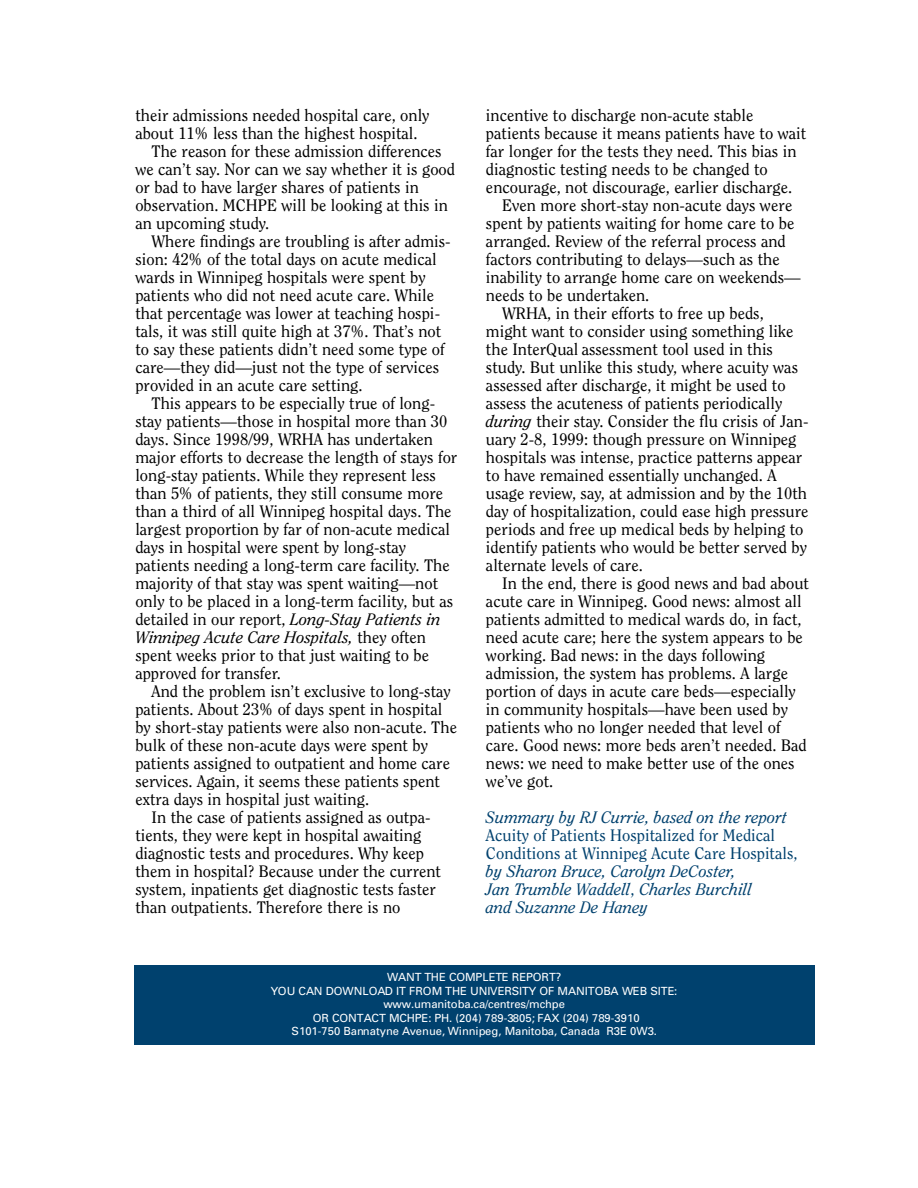
<style>
.page{position:relative;width:918px;height:1188px;background:#fff}
.page>*{position:absolute;margin:0;border:0;box-sizing:border-box;transform-origin:0 0}
.t1{font:16.5px "Clearface";color:#000}
.t2{font:italic 16.5px/18px "Clearface";color:#00416e}
.t3{font:16.5px/18px "Clearface";color:#00416e}
.t4{font:italic 16.5px "Clearface";color:#000}
.t5{font:11.25px/13.5px "Univers";color:#fff;text-align:center}
.s1{font-style:italic}
.s2{font-style:normal}
</style>
<div class="page">
<div style="left:134px;top:966px;width:680px;height:79px;background:#00416e"></div>
<p class="t1" style="left:135px;top:108px;width:296px">their admissions needed hospital care, only</p>
<p class="t1" style="left:135px;top:126px;width:284px">about 11% less than the highest hospital.</p>
<p class="t1" style="left:152px;top:144px;width:292px">The reason for these admission differences</p>
<p class="t1" style="left:135px;top:162px;width:321px">we can’t say. Nor can we say whether it is good</p>
<p class="t1" style="left:135px;top:180px;width:285px">or bad to have larger shares of patients in</p>
<p class="t1" style="left:135px;top:198px;width:314px">observation. MCHPE will be looking at this in</p>
<p class="t1" style="left:135px;top:216px;width:136px">an upcoming study.</p>
<p class="t1" style="left:152px;top:234px;width:301px">Where findings are troubling is after admis-</p>
<p class="t1" style="left:135px;top:252px;width:303px">sion: 42% of the total days on acute medical</p>
<p class="t1" style="left:135px;top:270px;width:292px">wards in Winnipeg hospitals were spent by</p>
<p class="t1" style="left:135px;top:288px;width:300px">patients who did not need acute care. While</p>
<p class="t1" style="left:135px;top:306px;width:307px">that percentage was lower at teaching hospi-</p>
<p class="t1" style="left:135px;top:324px;width:308px">tals, it was still quite high at 37%. That’s not</p>
<p class="t1" style="left:135px;top:342px;width:311px">to say these patients didn’t need some type of</p>
<p class="t1" style="left:135px;top:360px;width:305px">care—they did—just not the type of services</p>
<p class="t1" style="left:135px;top:378px;width:229px">provided in an acute care setting.</p>
<p class="t1" style="left:152px;top:396px;width:285px">This appears to be especially true of long-</p>
<p class="t1" style="left:135px;top:414px;width:314px">stay patients—those in hospital more than 30</p>
<p class="t1" style="left:135px;top:432px;width:299px">days. Since 1998/99, WRHA has undertaken</p>
<p class="t1" style="left:135px;top:450px;width:324px">major efforts to decrease the length of stays for</p>
<p class="t1" style="left:135px;top:468px;width:302px">long-stay patients. While they represent less</p>
<p class="t1" style="left:135px;top:486px;width:309px">than 5% of patients, they still consume more</p>
<p class="t1" style="left:135px;top:504px;width:318px">than a third of all Winnipeg hospital days. The</p>
<p class="t1" style="left:135px;top:522px;width:316px">largest proportion by far of non-acute medical</p>
<p class="t1" style="left:135px;top:540px;width:272px">days in hospital were spent by long-stay</p>
<p class="t1" style="left:135px;top:558px;width:316px">patients needing a long-term care facility. The</p>
<p class="t1" style="left:135px;top:576px;width:304px">majority of that stay was spent waiting—not</p>
<p class="t1" style="left:135px;top:594px;width:320px">only to be placed in a long-term facility, but as</p>
<p class="t1" style="left:135px;top:612px;width:307px">detailed in our report, <span class="s1">Long-Stay Patients in</span></p>
<p class="t4" style="left:135px;top:630px;width:292px">Winnipeg Acute Care Hospitals, <span class="s2">they often</span></p>
<p class="t1" style="left:135px;top:648px;width:295px">spent weeks prior to that just waiting to be</p>
<p class="t1" style="left:135px;top:666px;width:147px">approved for transfer.</p>
<p class="t1" style="left:152px;top:684px;width:301px">And the problem isn’t exclusive to long-stay</p>
<p class="t1" style="left:135px;top:702px;width:309px">patients. About 23% of days spent in hospital</p>
<p class="t1" style="left:135px;top:720px;width:323px">by short-stay patients were also non-acute. The</p>
<p class="t1" style="left:135px;top:738px;width:294px">bulk of these non-acute days were spent by</p>
<p class="t1" style="left:135px;top:756px;width:316px">patients assigned to outpatient and home care</p>
<p class="t1" style="left:135px;top:774px;width:306px">services. Again, it seems these patients spent</p>
<p class="t1" style="left:135px;top:792px;width:235px">extra days in hospital just waiting.</p>
<p class="t1" style="left:152px;top:810px;width:280px">In the case of patients assigned as outpa-</p>
<p class="t1" style="left:135px;top:828px;width:287px">tients, they were kept in hospital awaiting</p>
<p class="t1" style="left:135px;top:846px;width:290px">diagnostic tests and procedures. Why keep</p>
<p class="t1" style="left:135px;top:864px;width:307px">them in hospital? Because under the current</p>
<p class="t1" style="left:135px;top:882px;width:302px">system, inpatients get diagnostic tests faster</p>
<p class="t1" style="left:135px;top:900px;width:267px">than outpatients. Therefore there is no</p>
<p class="t1" style="left:486px;top:108px;width:269px">incentive to discharge non-acute stable</p>
<p class="t1" style="left:486px;top:126px;width:322px">patients because it means patients have to wait</p>
<p class="t1" style="left:486px;top:144px;width:312px">far longer for the tests they need. This bias in</p>
<p class="t1" style="left:486px;top:162px;width:283px">diagnostic testing needs to be changed to</p>
<p class="t1" style="left:486px;top:180px;width:308px">encourage, not discourage, earlier discharge.</p>
<p class="t1" style="left:502px;top:198px;width:292px">Even more short-stay non-acute days were</p>
<p class="t1" style="left:486px;top:216px;width:310px">spent by patients waiting for home care to be</p>
<p class="t1" style="left:486px;top:234px;width:301px">arranged. Review of the referral process and</p>
<p class="t1" style="left:486px;top:252px;width:295px">factors contributing to delays—such as the</p>
<p class="t1" style="left:486px;top:270px;width:316px">inability to arrange home care on weekends—</p>
<p class="t1" style="left:486px;top:288px;width:165px">needs to be undertaken.</p>
<p class="t1" style="left:502px;top:306px;width:263px">WRHA, in their efforts to free up beds,</p>
<p class="t1" style="left:486px;top:324px;width:309px">might want to consider using something like</p>
<p class="t1" style="left:486px;top:342px;width:289px">the InterQual assessment tool used in this</p>
<p class="t1" style="left:486px;top:360px;width:314px">study. But unlike this study, where acuity was</p>
<p class="t1" style="left:486px;top:378px;width:301px">assessed after discharge, it might be used to</p>
<p class="t1" style="left:486px;top:396px;width:298px">assess the acuteness of patients periodically</p>
<p class="t1" style="left:486px;top:414px;width:324px"><span class="s1">during</span> their stay. Consider the flu crisis of Jan-</p>
<p class="t1" style="left:486px;top:432px;width:312px">uary 2-8, 1999: though pressure on Winnipeg</p>
<p class="t1" style="left:486px;top:450px;width:318px">hospitals was intense, practice patterns appear</p>
<p class="t1" style="left:486px;top:468px;width:292px">to have remained essentially unchanged. A</p>
<p class="t1" style="left:486px;top:486px;width:323px">usage review, say, at admission and by the 10th</p>
<p class="t1" style="left:486px;top:504px;width:324px">day of hospitalization, could ease high pressure</p>
<p class="t1" style="left:486px;top:522px;width:319px">periods and free up medical beds by helping to</p>
<p class="t1" style="left:486px;top:540px;width:323px">identify patients who would be better served by</p>
<p class="t1" style="left:486px;top:558px;width:158px">alternate levels of care.</p>
<p class="t1" style="left:502px;top:576px;width:308px">In the end, there is good news and bad about</p>
<p class="t1" style="left:486px;top:594px;width:317px">acute care in Winnipeg. Good news: almost all</p>
<p class="t1" style="left:486px;top:612px;width:317px">patients admitted to medical wards do, in fact,</p>
<p class="t1" style="left:486px;top:630px;width:318px">need acute care; here the system appears to be</p>
<p class="t1" style="left:486px;top:648px;width:281px">working. Bad news: in the days following</p>
<p class="t1" style="left:486px;top:666px;width:303px">admission, the system has problems. A large</p>
<p class="t1" style="left:486px;top:684px;width:311px">portion of days in acute care beds—especially</p>
<p class="t1" style="left:486px;top:702px;width:304px">in community hospitals—have been used by</p>
<p class="t1" style="left:486px;top:720px;width:296px">patients who no longer needed that level of</p>
<p class="t1" style="left:486px;top:738px;width:322px">care. Good news: more beds aren’t needed. Bad</p>
<p class="t1" style="left:486px;top:756px;width:310px">news: we need to make better use of the ones</p>
<p class="t1" style="left:486px;top:774px;width:69px">we’ve got.</p>
<p class="t2" style="left:486px;top:809px;width:303px">Summary by RJ Currie, based on the report</p>
<p class="t3" style="left:486px;top:827px;width:313px">Acuity of Patients Hospitalized for Medical<br>Conditions at Winnipeg Acute Care Hospitals,</p>
<p class="t2" style="left:486px;top:863px;width:268px">by Sharon Bruce, Carolyn DeCoster,<br>Jan Trumble Waddell<span class="s2">,</span> Charles Burchill and Suzanne De Haney</p>
<p class="t5" style="left:271px;top:972px;width:408px">W A N T THE COMPLETE REPORT?<br>YOU CAN DOWNLOAD IT FROM THE UNIVERSITY OF MANITOBA WEB SITE: w w w .u m a n ito b a .c a /c e n tre s /m c h p e<br>OR CONTACT MCHPE: PH. (204) 789-3805; FAX (204) 789-3910<br>S101-750 Bannatyne Avenue, Winnipeg, Manitoba, Canada R3E 0W3.</p>
</div>
